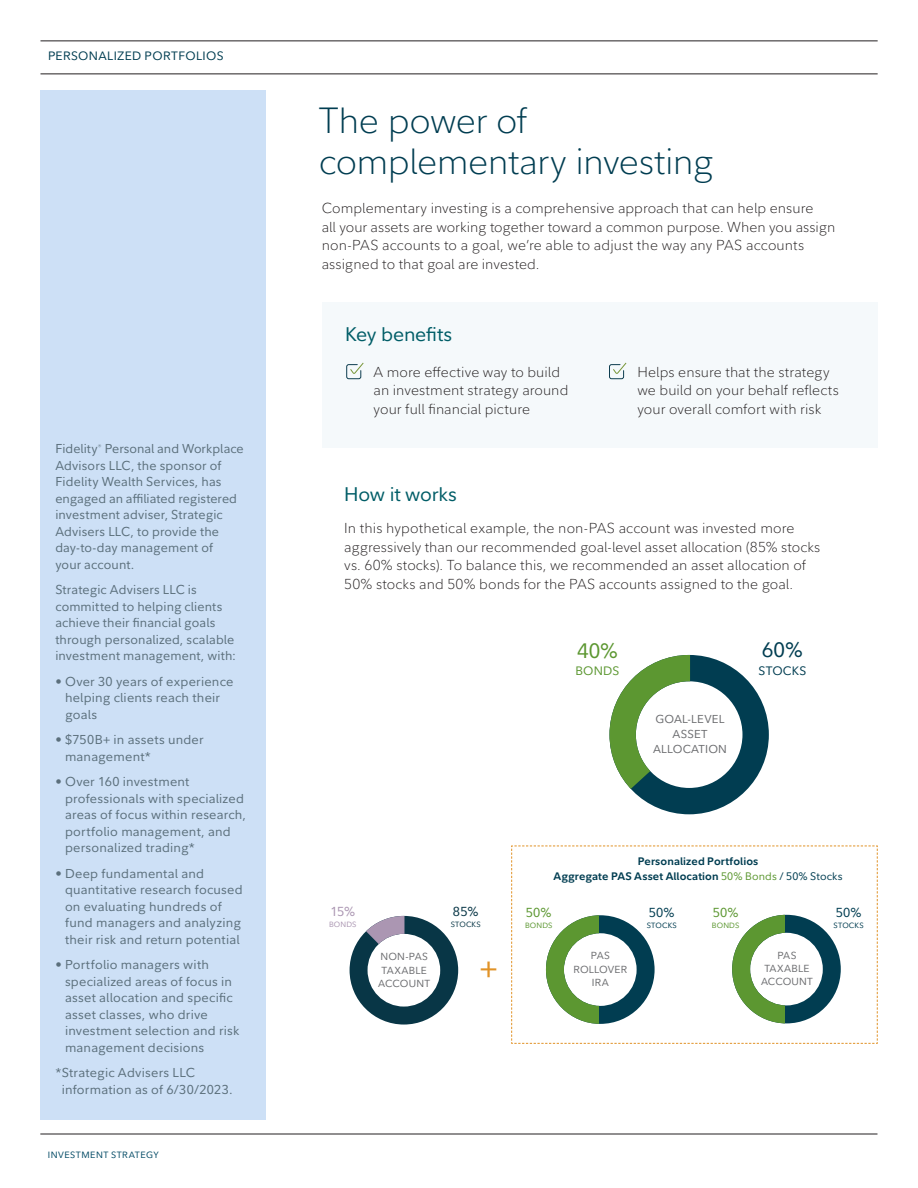
<style>
.page{position:relative;width:918px;height:1188px;background:#fff}
.page>*{position:absolute;margin:0;border:0;box-sizing:border-box;transform-origin:0 0}
.t1{font:300 36px/40.5px "Fidelity Sans";letter-spacing:-.02em;color:#013d51}
.t2{font:31.65px "Fidelity Sans";color:#e19328}
.t3{font:20.7px "Fidelity Sans";color:#5c9731}
.t4{font:20.7px "Fidelity Sans";color:#013d51}
.t5{font:19.5px "Fidelity Sans";letter-spacing:-.01em;color:#005d67}
.t6{font:300 14.25px/18.8px "Fidelity Sans";letter-spacing:.005em;color:#231f20}
.t7{font:12.9px "Fidelity Sans";color:#5c9731}
.t8{font:12.9px "Fidelity Sans";color:#013d51}
.t9{font:12.9px "Fidelity Sans";color:#ab96b2}
.t10{font:12.9px "Fidelity Sans";color:#083646}
.t11{font:12.75px/16.5px "Fidelity Sans";letter-spacing:.015em;color:#5b6f7b}
.t12{font:12px "Fidelity Sans";letter-spacing:.025em;color:#013d51}
.t13{font:12px "Fidelity Sans";letter-spacing:.01em;color:#5c9731}
.t14{font:11.4px/15px "Fidelity Sans";letter-spacing:.015em;color:#6c6d70;text-align:center}
.t15{font:700 10.8px/14.4px "Fidelity Sans";letter-spacing:.01em;color:#013d51;text-align:center}
.t16{font:10.2px/13.4px "Fidelity Sans";letter-spacing:.02em;color:#6c6d70;text-align:center}
.t17{font:9px "Fidelity Sans";letter-spacing:.055em;color:#004964}
.t18{font:7.5px "Fidelity Sans";letter-spacing:.025em;color:#013d51}
.t19{font:7.5px "Fidelity Sans";letter-spacing:.02em;color:#5c9731}
.t20{font:7.5px "Fidelity Sans";letter-spacing:.025em;color:#083646}
.t21{font:7.5px "Fidelity Sans";letter-spacing:.02em;color:#ab96b2}
.s1{font-weight:400;color:#5c9731}
.s2{font-weight:400}
</style>
<div class="page">
<hr style="left:41px;top:41px;width:837px;height:1px;background:#231f20">
<hr style="left:40px;top:1134px;width:837px;height:1px;background:#231f20">
<hr style="left:41px;top:74px;width:837px;height:1px;background:#231f20">
<div style="left:322px;top:302px;width:556px;height:146px;background:#f5f9fb"></div>
<div style="left:40px;top:90px;width:226px;height:1029px;background:#cde0f6"></div>
<svg style="left:609px;top:655px;width:160px;height:159px"></svg>
<svg style="left:511px;top:846px;width:367px;height:198px"></svg>
<svg style="left:732px;top:915px;width:53px;height:108px"></svg>
<svg style="left:350px;top:916px;width:108px;height:109px"></svg>
<svg style="left:346px;top:362px;width:18px;height:18px"></svg>
<svg style="left:609px;top:362px;width:18px;height:18px"></svg>
<p class="t12" style="left:48px;top:48px;width:177px">PERSONALIZED PORTFOLIOS</p>
<p class="t11" style="left:55px;top:441px;width:190px">Fidelity<sup>®</sup> Personal and Workplace<br>Advisors LLC, the sponsor of<br>Fidelity Wealth Services, has engaged an affiliated registered investment adviser, Strategic<br>Advisers LLC, to provide the day-to-day management of<br>your account.</p>
<p class="t11" style="left:55px;top:582px;width:182px">Strategic Advisers LLC is committed to helping clients achieve their financial goals through personalized, scalable investment management, with:</p>
<p class="t11" style="left:65px;top:673px;width:170px;text-indent:-10px">• Over 30 years of experience helping clients reach their goals</p>
<p class="t11" style="left:65px;top:732px;width:140px;text-indent:-10px">• $750B+ in assets under management*</p>
<p class="t11" style="left:65px;top:774px;width:183px;text-indent:-10px">• Over 160 investment professionals with specialized areas of focus within research, portfolio management, and personalized trading*</p>
<p class="t11" style="left:65px;top:865px;width:179px;text-indent:-10px">• Deep fundamental and quantitative research focused on evaluating hundreds of fund managers and analyzing their risk and return potential</p>
<p class="t11" style="left:65px;top:957px;width:176px;text-indent:-10px">• Portfolio managers with specialized areas of focus in asset allocation and specific asset classes, who drive investment selection and risk management decisions</p>
<p class="t11" style="left:62px;top:1065px;width:172px;text-indent:-6px">*Strategic Advisers LLC information as of 6/30/2023.</p>
<p class="t17" style="left:48px;top:1149px;width:113px">INVESTMENT STRATEGY</p>
<h1 class="t1" style="left:319px;top:101px;width:396px">The power of complementary investing</h1>
<p class="t6" style="left:322px;top:199px;width:515px">Complementary investing is a comprehensive approach that can help ensure<br>all your assets are working together toward a common purpose. When you assign non-PAS accounts to a goal, we’re able to adjust the way any PAS accounts assigned to that goal are invested.</p>
<h3 class="t5" style="left:345px;top:322px;width:109px">Key benefits</h3>
<p class="t6" style="left:374px;top:362px;width:196px">A more effective way to build an investment strategy around your full financial picture</p>
<p class="t6" style="left:637px;top:362px;width:203px">Helps ensure that the strategy we build on your behalf reflects your overall comfort with risk</p>
<h3 class="t5" style="left:344px;top:481px;width:114px">How it works</h3>
<p class="t6" style="left:344px;top:518px;width:478px">In this hypothetical example, the non-PAS account was invested more aggressively than our recommended goal-level asset allocation (85% stocks vs. 60% stocks). To balance this, we recommended an asset allocation of 50% stocks and 50% bonds for the PAS accounts assigned to the goal.</p>
<h3 class="t3" style="left:577px;top:637px;width:43px">40%</h3>
<p class="t13" style="left:576px;top:663px;width:45px">BONDS</p>
<p class="t14" style="left:653px;top:712px;width:75px">GOAL-LEVEL<br>ASSET<br>ALLOCATION</p>
<h3 class="t4" style="left:762px;top:637px;width:42px">60%</h3>
<p class="t12" style="left:759px;top:663px;width:49px">STOCKS</p>
<p class="t9" style="left:330px;top:903px;width:26px">15%</p>
<p class="t21" style="left:329px;top:919px;width:29px">BONDS</p>
<p class="t16" style="left:378px;top:950px;width:53px">NON-PAS<br>TAXABLE<br>ACCOUNT</p>
<p class="t10" style="left:453px;top:903px;width:27px">85%</p>
<p class="t20" style="left:451px;top:919px;width:32px">STOCKS</p>
<h2 class="t2" style="left:480px;top:947px;width:19px">+</h2>
<p class="t15" style="left:554px;top:854px;width:290px">Personalized Portfolios<br>Aggregate PAS Asset Allocation <span class="s1">50% Bonds</span> <span class="s2">/ 50% Stocks</span></p>
<p class="t7" style="left:526px;top:904px;width:27px">50%</p>
<p class="t19" style="left:525px;top:920px;width:29px">BONDS</p>
<p class="t16" style="left:573px;top:949px;width:55px">PAS<br>ROLLOVER<br>IRA</p>
<p class="t8" style="left:649px;top:904px;width:27px">50%</p>
<p class="t18" style="left:647px;top:920px;width:32px">STOCKS</p>
<p class="t7" style="left:713px;top:904px;width:27px">50%</p>
<p class="t19" style="left:712px;top:920px;width:29px">BONDS</p>
<p class="t16" style="left:761px;top:948px;width:53px">PAS<br>TAXABLE<br>ACCOUNT</p>
<p class="t8" style="left:836px;top:904px;width:27px">50%</p>
<p class="t18" style="left:834px;top:920px;width:32px">STOCKS</p>
</div>
